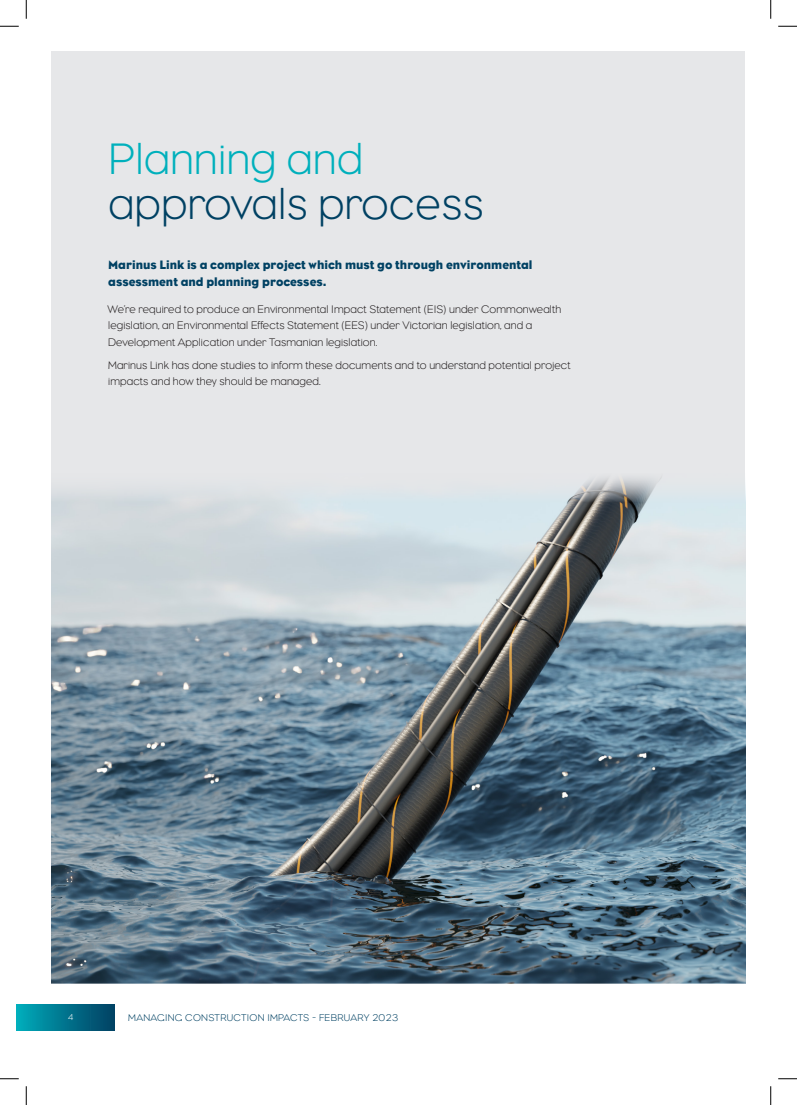
<style>
.page{position:relative;width:797px;height:1105px;background:#fff}
.page>*{position:absolute;margin:0;border:0;box-sizing:border-box;transform-origin:0 0}
.Heading_1_H1{font:300 45px/45px "Eagle";letter-spacing:.01em;color:#004163}
.All_Bold{font:12.5px/17.5px "Eagle";color:#004163}
.t1{font:300 11.25px/16.2px "Eagle";letter-spacing:.01em;color:#231f20}
.t2{font:300 10px "Eagle";letter-spacing:.03em;color:#004163}
.t3{font:300 8.75px "Eagle";color:#fff}
.s1{color:#00b0bc}
</style>
<div class="page">
<div style="left:16px;top:1004px;width:99px;height:26px;background:linear-gradient(to right,#00acba,#013f62)"></div>
<div style="left:52px;top:52px;width:693px;height:931px;background:#e6e7e9"></div>
<img style="left:52px;top:478px;width:693px;height:505px">
<svg style="left:0;top:25px;width:19px;height:2px"></svg>
<svg style="left:778px;top:25px;width:19px;height:2px"></svg>
<svg style="left:0;top:1078px;width:19px;height:1px"></svg>
<svg style="left:778px;top:1078px;width:19px;height:1px"></svg>
<svg style="left:25px;top:0;width:2px;height:19px"></svg>
<svg style="left:25px;top:1086px;width:2px;height:19px"></svg>
<svg style="left:770px;top:0;width:1px;height:19px"></svg>
<svg style="left:770px;top:1086px;width:1px;height:19px"></svg>
<p class="Heading_1_H1" style="left:108px;top:137px;width:377px"><span class="s1">Planning and </span>approvals process</p>
<p class="All_Bold" style="left:108px;top:256px;width:426px">Marinus Link is a complex project which must go through environmental assessment and planning processes.</p>
<p class="t1" style="left:108px;top:301px;width:455px">We’re required to produce an Environmental Impact Statement (EIS) under Commonwealth legislation, an Environmental Effects Statement (EES) under Victorian legislation, and a<br>Development Application under Tasmanian legislation.</p>
<p class="t1" style="left:108px;top:357px;width:464px">Marinus Link has done studies to inform these documents and to understand potential project impacts and how they should be managed.</p>
<p class="t3" style="left:68px;top:1012px;width:7px">4</p>
<p class="t2" style="left:128px;top:1012px;width:16px">Managing</p>
<p class="t2" style="left:185px;top:1012px;width:16px">Construction</p>
<p class="t2" style="left:267px;top:1012px;width:11px">Impacts</p>
<p class="t2" style="left:312px;top:1012px;width:33px">- Februar</p>
<p class="t2" style="left:364px;top:1012px;width:36px">y 2023</p>
</div>
